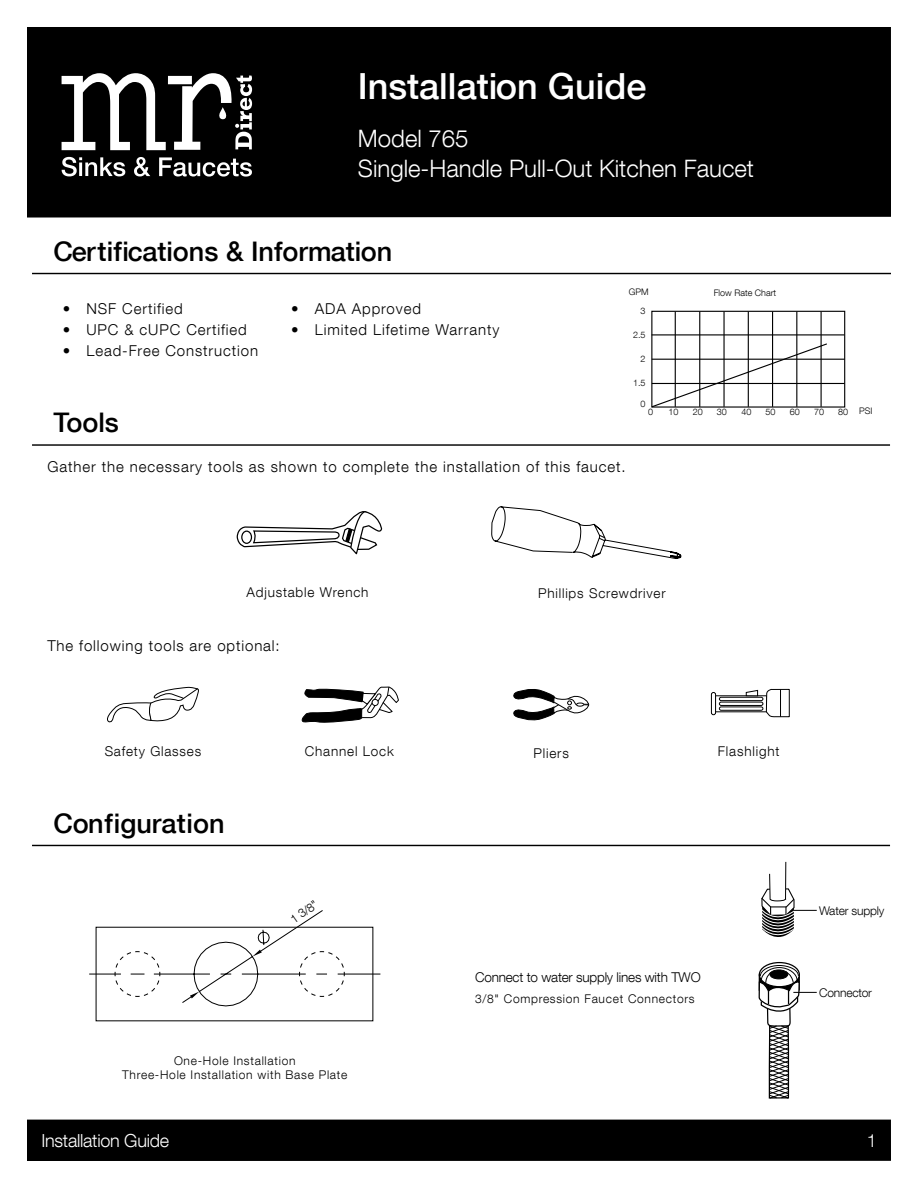
<style>
.page{position:relative;width:918px;height:1188px;background:#fff}
.page>*{position:absolute;margin:0;border:0;box-sizing:border-box;transform-origin:0 0}
.t1{font:500 36px "Helvetica Neue LT Com";color:#fff}
.t2{font:500 27px "Helvetica Neue LT Com";color:#000}
.t3{font:300 24px/30px "Helvetica Neue LT Com";color:#fff}
.t4{font:300 18px "Helvetica Neue LT Com";letter-spacing:-.015em;color:#fff}
.t5{font:300 15px "Helvetica Neue LT Com";letter-spacing:.06em;color:#000}
.t6{font:300 13.5px "Helvetica Neue LT Com";letter-spacing:.06em;color:#000}
.t7{font:300 13.5px "Helvetica Neue LT Com";letter-spacing:-.015em;color:#000}
.t8{font:300 12px/14.4px "Helvetica Neue LT Com";letter-spacing:.06em;color:#000;text-align:center}
.t9{font:300 12px "Helvetica Neue LT Com";letter-spacing:-.015em;color:#000}
.t10{font:300 9px "Helvetica Neue LT Com";color:#000}
</style>
<div class="page">
<div style="left:27px;top:27px;width:864px;height:191px;background:#000"></div>
<div style="left:27px;top:1120px;width:864px;height:41px;background:#000"></div>
<div style="left:358px;top:129px;width:412px;height:48px;background:#000"></div>
<svg style="left:718px;top:697px;width:46px;height:13px"></svg>
<div style="left:711px;top:692px;width:5px;height:23px;border:1px solid #000;border-radius:2px"></div>
<svg style="left:746px;top:690px;width:12px;height:7px"></svg>
<svg style="left:766px;top:688px;width:24px;height:30px"></svg>
<hr style="left:719px;top:702px;width:44px;height:3px;background:#fff;border-radius:2px">
<div style="left:719px;top:702px;width:44px;height:4px;border:1px solid #000;border-radius:2px"></div>
<hr style="left:719px;top:707px;width:44px;height:3px;background:#fff;border-radius:2px">
<div style="left:719px;top:707px;width:44px;height:4px;border:1px solid #000;border-radius:2px"></div>
<div style="left:719px;top:697px;width:44px;height:4px;border:1px solid #000;border-radius:2px"></div>
<svg style="left:107px;top:687px;width:92px;height:36px"></svg>
<svg style="left:301px;top:686px;width:98px;height:37px"></svg>
<svg style="left:236px;top:511px;width:147px;height:44px"></svg>
<svg style="left:513px;top:689px;width:76px;height:32px"></svg>
<hr style="left:32px;top:444px;width:858px;height:2px;background:#000">
<hr style="left:32px;top:273px;width:859px;height:1px;background:#000">
<hr style="left:32px;top:845px;width:858px;height:1px;background:#000">
<div style="left:651px;top:311px;width:194px;height:97px;border:1px solid #000"></div>
<hr style="left:675px;top:312px;width:1px;height:95px;background:#000">
<hr style="left:699px;top:312px;width:1px;height:95px;background:#000">
<hr style="left:723px;top:312px;width:2px;height:95px;background:#000">
<hr style="left:748px;top:312px;width:1px;height:95px;background:#000">
<hr style="left:796px;top:312px;width:1px;height:95px;background:#000">
<hr style="left:652px;top:334px;width:192px;height:1px;background:#000">
<hr style="left:772px;top:312px;width:1px;height:95px;background:#000">
<hr style="left:821px;top:312px;width:1px;height:95px;background:#000">
<hr style="left:652px;top:359px;width:193px;height:1px;background:#000">
<hr style="left:652px;top:383px;width:193px;height:1px;background:#000">
<svg style="left:651px;top:342px;width:177px;height:66px"></svg>
<svg style="left:757px;top:861px;width:60px;height:300px"></svg>
<svg style="left:62px;top:157px;width:63px;height:19px"></svg>
<svg style="left:134px;top:157px;width:16px;height:19px"></svg>
<svg style="left:159px;top:157px;width:93px;height:20px"></svg>
<div style="left:168px;top:76px;width:24px;height:8px;background:#fff"></div>
<div style="left:174px;top:142px;width:26px;height:8px;background:#fff"></div>
<svg style="left:182px;top:73px;width:70px;height:76px"></svg>
<svg style="left:62px;top:73px;width:104px;height:77px"></svg>
<svg style="left:491px;top:506px;width:191px;height:53px"></svg>
<svg style="left:89px;top:910px;width:292px;height:112px"></svg>
<h1 class="t1" style="left:358px;top:64px;width:290px">Installation Guide</h1>
<h3 class="t3" style="left:358px;top:123px;width:398px">Model 765<br>Single-Handle Pull-Out Kitchen Faucet</h3>
<h2 class="t2" style="left:53px;top:235px;width:341px">Certifications &amp; Information</h2>
<p class="t10" style="left:629px;top:287px;width:21px">GPM</p>
<p class="t10" style="left:714px;top:287px;width:64px">Flow Rate Chart</p>
<p class="t5" style="left:63px;top:299px;width:121px">• NSF Certified</p>
<p class="t5" style="left:63px;top:320px;width:186px">• UPC &amp; cUPC Certified</p>
<p class="t5" style="left:63px;top:341px;width:197px">• Lead-Free Construction</p>
<h2 class="t2" style="left:53px;top:407px;width:67px">Tools</h2>
<p class="t5" style="left:291px;top:299px;width:131px">• ADA Approved</p>
<p class="t5" style="left:291px;top:320px;width:209px">• Limited Lifetime Warranty</p>
<p class="t10" style="left:640px;top:305px;width:7px">3</p>
<p class="t10" style="left:633px;top:329px;width:14px">2.5</p>
<p class="t10" style="left:640px;top:353px;width:7px">2</p>
<p class="t10" style="left:640px;top:398px;width:7px">0</p>
<p class="t10" style="left:633px;top:378px;width:14px">1.5</p>
<p class="t10" style="left:648px;top:407px;width:7px">0</p>
<p class="t10" style="left:669px;top:407px;width:12px">10</p>
<p class="t10" style="left:693px;top:407px;width:12px">20</p>
<p class="t10" style="left:717px;top:407px;width:12px">30</p>
<p class="t10" style="left:741px;top:407px;width:12px">40</p>
<p class="t10" style="left:765px;top:407px;width:12px">50</p>
<p class="t10" style="left:790px;top:407px;width:12px">60</p>
<p class="t10" style="left:814px;top:407px;width:12px">70</p>
<p class="t10" style="left:838px;top:407px;width:12px">80</p>
<p class="t5" style="left:47px;top:458px;width:580px">Gather the necessary tools as shown to complete the installation of this faucet.</p>
<p class="t10" style="left:859px;top:405px;width:15px">PSI</p>
<p class="t6" style="left:246px;top:584px;width:123px">Adjustable Wrench</p>
<p class="t5" style="left:47px;top:637px;width:234px">The following tools are optional:</p>
<p class="t6" style="left:538px;top:585px;width:129px">Phillips Screwdriver</p>
<p class="t6" style="left:105px;top:743px;width:98px">Safety Glasses</p>
<p class="t6" style="left:718px;top:743px;width:63px">Flashlight</p>
<p class="t6" style="left:305px;top:743px;width:90px">Channel Lock</p>
<p class="t6" style="left:534px;top:745px;width:37px">Pliers</p>
<h2 class="t2" style="left:53px;top:807px;width:173px">Configuration</h2>
<p class="t8" style="left:288px;top:914px;width:31px;rotate:-35deg">1 3/8"</p>
<p class="t8" style="left:122px;top:1053px;width:227px">One-Hole Installation<br>Three-Hole Installation with Base Plate</p>
<p class="t7" style="left:475px;top:969px;width:227px">Connect to water supply lines with TWO</p>
<p class="t8" style="left:475px;top:991px;width:221px">3/8" Compression Faucet Connectors</p>
<p class="t9" style="left:819px;top:903px;width:67px">Water supply</p>
<p class="t9" style="left:819px;top:985px;width:55px">Connector</p>
<p class="t4" style="left:41px;top:1129px;width:129px">Installation Guide</p>
<p class="t4" style="left:867px;top:1129px;width:12px">1</p>
</div>
